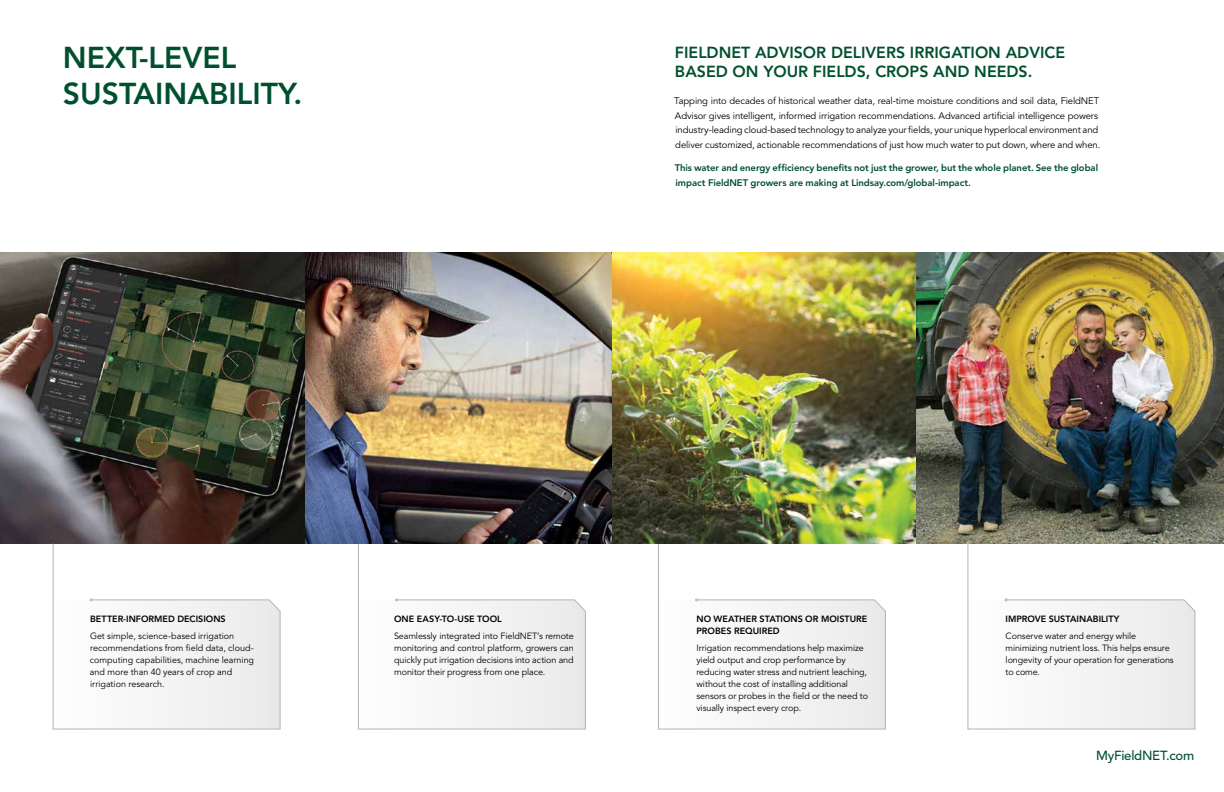
<style>
.page{position:relative;width:1224px;height:792px;background:#fff}
.page>*{position:absolute;margin:0;border:0;box-sizing:border-box;transform-origin:0 0}
.t1{font:800 30px/36px "Avenir LT Std";color:#00502f}
.t2{font:800 16px/19.2px "Avenir LT Std";color:#00502f}
.t3{font:500 13.1px "Avenir LT Std";letter-spacing:-.02em;color:#00502f}
.t4{font:9.5px/14.5px "Avenir LT Std";letter-spacing:-.015em;color:#000}
.t5{font:800 9.5px/14.5px "Avenir LT Std";letter-spacing:-.005em;color:#00502f}
.t6{font:9px/12px "Avenir LT Std";letter-spacing:-.005em;color:#000}
.t7{font:800 9px/12px "Avenir LT Std";color:#000}
</style>
<div class="page">
<svg style="left:967px;top:544px;width:228px;height:186px"></svg>
<svg style="left:968px;top:599px;width:227px;height:130px"></svg>
<svg style="left:658px;top:544px;width:228px;height:186px"></svg>
<svg style="left:658px;top:599px;width:228px;height:130px"></svg>
<svg style="left:358px;top:544px;width:228px;height:186px"></svg>
<svg style="left:358px;top:599px;width:228px;height:130px"></svg>
<img style="left:0;top:252px;width:306px;height:292px">
<img style="left:612px;top:252px;width:305px;height:292px">
<img style="left:306px;top:252px;width:306px;height:292px">
<img style="left:917px;top:252px;width:307px;height:292px">
<svg style="left:53px;top:543px;width:228px;height:187px"></svg>
<svg style="left:53px;top:599px;width:227px;height:130px"></svg>
<h1 class="t1" style="left:63px;top:40px;width:241px">NEXT-LEVEL<br>SUSTAINABILITY.</h1>
<h2 class="t2" style="left:675px;top:43px;width:392px">FIELDNET ADVISOR DELIVERS IRRIGATION ADVICE<br>BASED ON YOUR FIELDS, CROPS AND NEEDS.</h2>
<p class="t4" style="left:674px;top:94px;width:428px">Tapping into decades of historical weather data, real-time moisture conditions and soil data, FieldNET Advisor gives intelligent, informed irrigation recommendations. Advanced artificial intelligence powers industry-leading cloud-based technology to analyze your fields, your unique hyperlocal environment and deliver customized, actionable recommendations of just how much water to put down, where and when.</p>
<p class="t5" style="left:675px;top:161px;width:425px">This water and energy efficiency benefits not just the grower, but the whole planet. See the global impact FieldNET growers are making at Lindsay.com/global-impact.</p>
<p class="t7" style="left:90px;top:613px;width:137px">BETTER-INFORMED DECISIONS</p>
<p class="t6" style="left:90px;top:630px;width:166px">Get simple, science-based irrigation recommendations from field data, cloud&shy;computing capabilities, machine learning and more than 40 years of crop and irrigation research.</p>
<p class="t7" style="left:394px;top:613px;width:109px">ONE EASY-TO-USE TOOL</p>
<p class="t6" style="left:394px;top:630px;width:181px;text-align:justify">Seamlessly integrated into FieldNET’s remote monitoring and control platform, growers can quickly put irrigation decisions into action and monitor their progress from one place.</p>
<p class="t7" style="left:696px;top:613px;width:172px">NO WEATHER STATIONS OR MOISTURE<br>PROBES REQUIRED</p>
<p class="t6" style="left:696px;top:642px;width:173px">Irrigation recommendations help maximize yield output and crop performance by reducing water stress and nutrient leaching, without the cost of installing additional sensors or probes in the field or the need to visually inspect every crop.</p>
<p class="t7" style="left:1006px;top:613px;width:115px">IMPROVE SUSTAINABILITY</p>
<p class="t6" style="left:1005px;top:630px;width:170px">Conserve water and energy while minimizing nutrient loss. This helps ensure longevity of your operation for generations to come.</p>
<h3 class="t3" style="left:1096px;top:747px;width:99px">MyFieldNET.com</h3>
</div>
